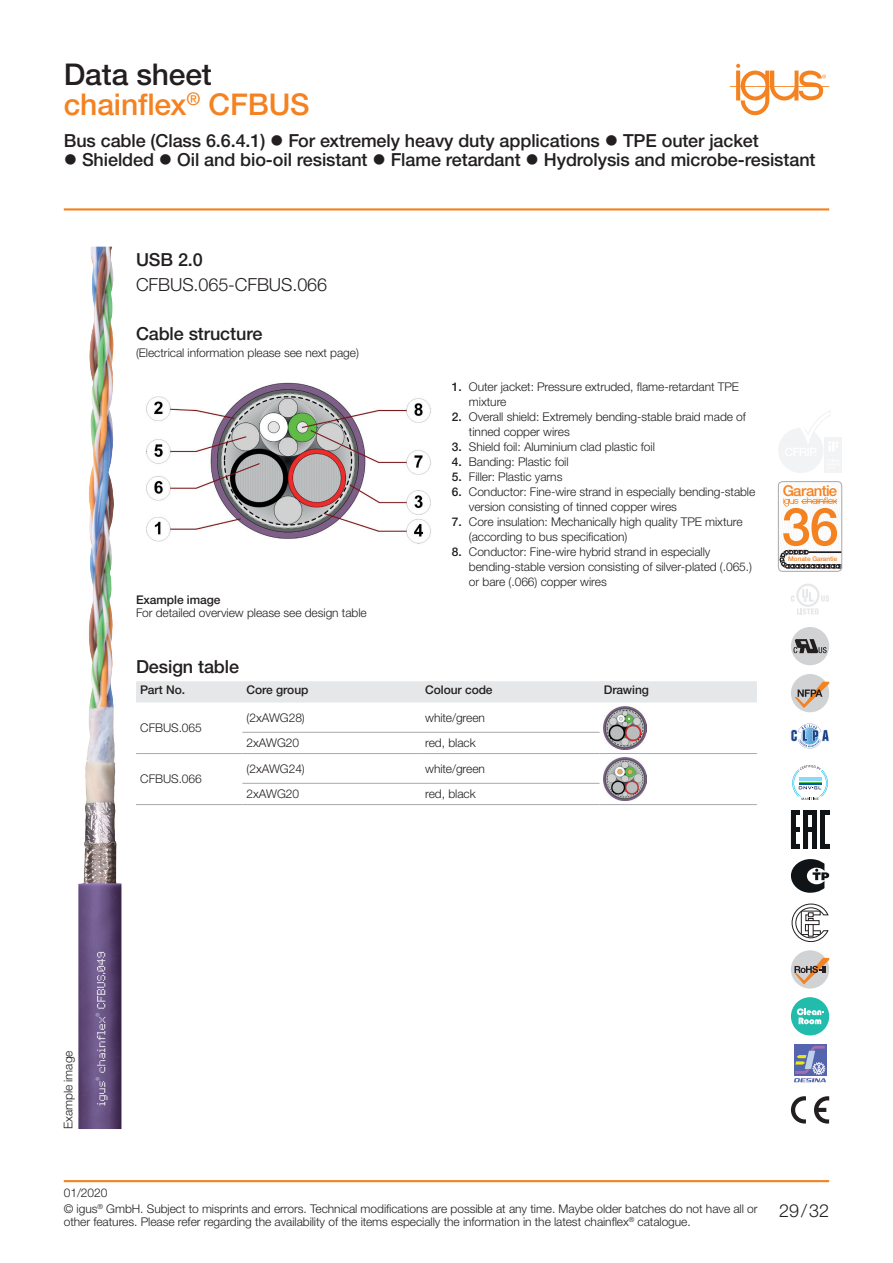
<style>
.page{position:relative;width:893px;height:1263px;background:#fff}
.page>*{position:absolute;margin:0;border:0;box-sizing:border-box;transform-origin:0 0}
.t1{font:500 30px "Helvetica Neue LTW1 G";letter-spacing:-.005em;color:#f58220}
.t2{font:500 30px "Helvetica Neue LTW1 G";letter-spacing:-.005em;color:#231f20}
.t3{font:500 18px "Helvetica Neue LTW1 G";letter-spacing:-.005em;color:#231f20}
.t4{font:300 18px "Helvetica Neue LTW1 G";letter-spacing:-.005em;color:#231f20}
.t5{font:500 14.85px "Helvetica Neue LTW1 G";letter-spacing:-.04em;color:#f58220}
.t6{font:300 12px/15px "Helvetica Neue LTW1 G";letter-spacing:-.005em;color:#231f20}
.t7{font:500 12px "Helvetica Neue LTW1 G";letter-spacing:-.005em;color:#231f20}
.t8{font:500 6.45px "Helvetica Neue LTW1 G";color:#f58220}
.s1{font-weight:500}
</style>
<div class="page">
<svg style="left:730px;top:64px;width:99px;height:51px"></svg>
<hr style="left:64px;top:208px;width:765px;height:2px;background:#f58220">
<hr style="left:64px;top:1180px;width:765px;height:2px;background:#f58220">
<img style="left:78px;top:247px;width:43px;height:882px">
<svg style="left:791px;top:903px;width:38px;height:39px"></svg>
<div style="left:808px;top:924px;width:5px;height:12px;background:#fff"></div>
<div style="left:808px;top:924px;width:5px;height:12px;border:1px solid #231f20"></div>
<div style="left:791px;top:627px;width:38px;height:38px;background:#d1d2d4;border-radius:50%"></div>
<svg style="left:793px;top:639px;width:34px;height:14px"></svg>
<div style="left:791px;top:950px;width:38px;height:38px;background:#d1d2d4;border-radius:50%"></div>
<svg style="left:794px;top:958px;width:35px;height:26px"></svg>
<div style="left:791px;top:674px;width:38px;height:38px;background:#d1d2d4;border-radius:50%"></div>
<svg style="left:795px;top:682px;width:34px;height:26px"></svg>
<div style="left:791px;top:997px;width:38px;height:38px;background:#22bcac;border-radius:50%"></div>
<svg style="left:797px;top:1008px;width:26px;height:16px"></svg>
<svg style="left:792px;top:764px;width:36px;height:36px"></svg>
<svg style="left:794px;top:1044px;width:32px;height:2px"></svg>
<svg style="left:794px;top:1046px;width:32px;height:36px"></svg>
<svg style="left:791px;top:810px;width:38px;height:38px"></svg>
<svg style="left:814px;top:1096px;width:15px;height:27px"></svg>
<svg style="left:791px;top:1096px;width:15px;height:27px"></svg>
<svg style="left:791px;top:859px;width:38px;height:34px"></svg>
<svg style="left:797px;top:608px;width:22px;height:7px"></svg>
<svg style="left:821px;top:595px;width:8px;height:7px"></svg>
<div style="left:796px;top:584px;width:23px;height:23px;background:#e6e7e9;border-radius:50%"></div>
<div style="left:798px;top:586px;width:19px;height:19px;background:#fff;border-radius:50%"></div>
<svg style="left:802px;top:589px;width:12px;height:12px"></svg>
<svg style="left:791px;top:595px;width:4px;height:7px"></svg>
<svg style="left:780px;top:497px;width:60px;height:72px"></svg>
<div style="left:778px;top:481px;width:64px;height:90px;border:1px solid #a8a9ad;border-radius:4px"></div>
<div style="left:825px;top:438px;width:17px;height:17px;background:#f2f3f4"></div>
<div style="left:825px;top:456px;width:17px;height:17px;background:#f2f3f4"></div>
<svg style="left:778px;top:411px;width:62px;height:62px"></svg>
<svg style="left:791px;top:723px;width:38px;height:25px"></svg>
<img style="left:146px;top:383px;width:285px;height:161px">
<div style="left:136px;top:681px;width:621px;height:21px;background:#e6e7e9"></div>
<hr style="left:136px;top:804px;width:106px;height:1px;background:#a8a9ad">
<hr style="left:600px;top:804px;width:157px;height:1px;background:#a8a9ad">
<hr style="left:421px;top:804px;width:179px;height:1px;background:#a8a9ad">
<hr style="left:242px;top:804px;width:179px;height:1px;background:#a8a9ad">
<hr style="left:600px;top:753px;width:157px;height:1px;background:#a8a9ad">
<hr style="left:421px;top:783px;width:179px;height:1px;background:#a8a9ad">
<hr style="left:242px;top:783px;width:179px;height:1px;background:#a8a9ad">
<hr style="left:136px;top:753px;width:106px;height:1px;background:#a8a9ad">
<hr style="left:421px;top:753px;width:179px;height:1px;background:#a8a9ad">
<hr style="left:242px;top:753px;width:179px;height:1px;background:#a8a9ad">
<hr style="left:421px;top:732px;width:179px;height:1px;background:#a8a9ad">
<hr style="left:242px;top:732px;width:179px;height:1px;background:#a8a9ad">
<img style="left:604px;top:707px;width:42px;height:42px">
<img style="left:604px;top:758px;width:42px;height:42px">
<h1 class="t2" style="left:64px;top:56px;width:150px">Data sheet</h1>
<h1 class="t1" style="left:64px;top:86px;width:247px">chainflex<sup>®</sup> CFBUS</h1>
<h2 class="t3" style="left:64px;top:129px;width:696px">Bus cable (Class 6.6.4.1) ● For extremely heavy duty applications ● TPE outer jacket</h2>
<h2 class="t3" style="left:64px;top:149px;width:753px">● Shielded ● Oil and bio-oil resistant ● Flame retardant ● Hydrolysis and microbe-resistant</h2>
<h2 class="t3" style="left:136px;top:249px;width:68px">USB 2.0</h2>
<h2 class="t4" style="left:136px;top:274px;width:193px">CFBUS.065-CFBUS.066</h2>
<h2 class="t3" style="left:136px;top:323px;width:128px">Cable structure</h2>
<p class="t6" style="left:136px;top:346px;width:224px">(Electrical information please see next page)</p>
<p class="t7" style="left:136px;top:592px;width:86px">Example image</p>
<p class="t6" style="left:136px;top:605px;width:232px">For detailed overview please see design table</p>
<h2 class="t3" style="left:136px;top:655px;width:105px">Design table</h2>
<p class="t6" style="left:469px;top:380px;width:272px;text-indent:-17px"><span class="s1">1.</span> Outer jacket: Pressure extruded, flame-retardant TPE mixture</p>
<p class="t6" style="left:469px;top:410px;width:279px;text-indent:-17px"><span class="s1">2.</span> Overall shield: Extremely bending-stable braid made of tinned copper wires</p>
<p class="t6" style="left:452px;top:440px;width:204px"><span class="s1">3.</span> Shield foil: Aluminium clad plastic foil</p>
<p class="t6" style="left:452px;top:455px;width:118px"><span class="s1">4.</span> Banding: Plastic foil</p>
<p class="t6" style="left:452px;top:470px;width:112px"><span class="s1">5.</span> Filler: Plastic yarns</p>
<p class="t6" style="left:469px;top:485px;width:288px;text-indent:-17px"><span class="s1">6.</span> Conductor: Fine-wire strand in especially bending-stable version consisting of tinned copper wires</p>
<p class="t6" style="left:469px;top:515px;width:275px;text-indent:-17px"><span class="s1">7.</span> Core insulation: Mechanically high quality TPE mixture (according to bus specification)</p>
<p class="t6" style="left:469px;top:545px;width:285px;text-indent:-17px"><span class="s1">8.</span> Conductor: Fine-wire hybrid strand in especially bending-stable version consisting of silver-plated (.065.) or bare (.066) copper wires</p>
<p class="t7" style="left:140px;top:682px;width:46px">Part No.</p>
<p class="t7" style="left:247px;top:682px;width:63px">Core group</p>
<p class="t7" style="left:425px;top:682px;width:69px">Colour code</p>
<p class="t7" style="left:604px;top:682px;width:47px">Drawing</p>
<p class="t6" style="left:140px;top:720px;width:63px">CFBUS.065</p>
<p class="t6" style="left:247px;top:710px;width:60px">(2xAWG28)</p>
<p class="t6" style="left:425px;top:710px;width:61px">white/green</p>
<p class="t6" style="left:247px;top:735px;width:54px">2xAWG20</p>
<p class="t6" style="left:425px;top:735px;width:52px">red, black</p>
<p class="t6" style="left:140px;top:771px;width:63px">CFBUS.066</p>
<p class="t6" style="left:247px;top:761px;width:60px">(2xAWG24)</p>
<p class="t6" style="left:425px;top:761px;width:61px">white/green</p>
<p class="t6" style="left:247px;top:786px;width:54px">2xAWG20</p>
<p class="t6" style="left:425px;top:786px;width:52px">red, black</p>
<p class="t5" style="left:783px;top:481px;width:56px">Garantie</p>
<p class="t8" style="left:788px;top:555px;width:51px">Monate Garantie</p>
<p class="t6" style="left:61px;top:1129px;width:80px;rotate:-90deg">Example image</p>
<p class="t6" style="left:64px;top:1185px;width:45px">01/2020</p>
<p class="t6" style="left:64px;top:1202px;width:695px;line-height:12.8px">© igus<sup>®</sup> GmbH. Subject to misprints and errors. Technical modifications are possible at any time. Maybe older batches do not have all or other features. Please refer regarding the availability of the items especially the information in the latest chainflex<sup>®</sup> catalogue.</p>
<h2 class="t4" style="left:779px;top:1200px;width:51px">29/32</h2>
</div>
